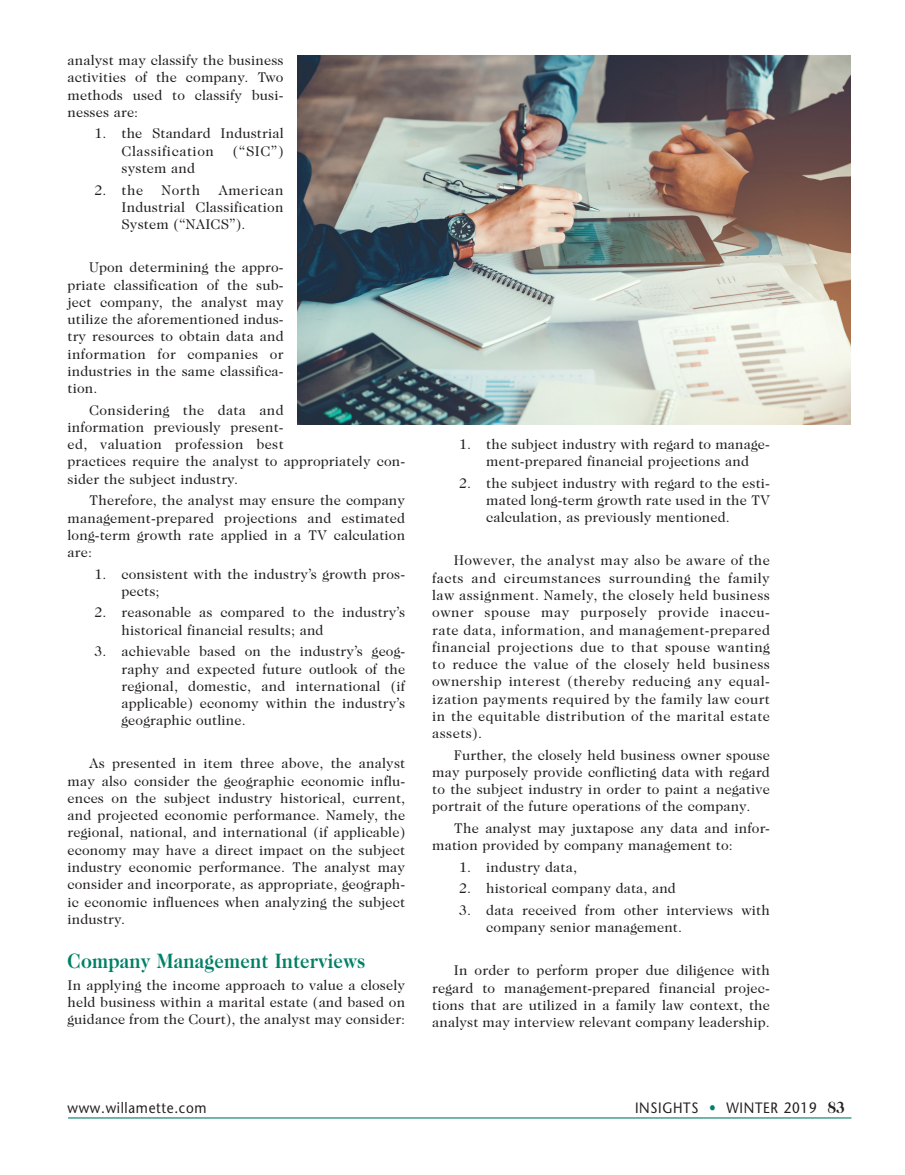
<style>
.page{position:relative;width:905px;height:1175px;background:#fff}
.page>*{position:absolute;margin:0;border:0;box-sizing:border-box;transform-origin:0 0}
.Sub_Heads_Caslon{font:700 21px "Caslon Two Twenty Four";letter-spacing:.01em;color:#008066;scale:.9 1}
.t1{font:15px "Stone Sans";letter-spacing:.05em;color:#231f20;scale:.9 1}
.body{font:14.25px/17.2px "Caslon Two Twenty Four";letter-spacing:.01em;color:#231f20;text-align:justify}
.body_w_bullets{font:14.25px/17.2px "Caslon Two Twenty Four";letter-spacing:.01em;color:#231f20}
.body__Intro_Paragr{font:14.25px/17.2px "Caslon Two Twenty Four";letter-spacing:.01em;color:#231f20;text-align:justify}
.s1{color:#008066}
.s2{font-family:"Caslon Two Twenty Four";font-weight:700;font-size:16.5px}
</style>
<div class="page">
<hr style="left:68px;top:1117px;width:783px;height:1px;background:#008066">
<img style="left:297px;top:55px;width:553px;height:369px">
<p class="body" style="left:68px;top:52px;width:218px">analyst may classify the business activities of the company. Two methods used to classify busi&shy;nesses are:</p>
<p class="body_w_bullets" style="left:122px;top:125px;width:164px;text-indent:-27px">1. the Standard Industrial<br>Classification</p>
<p class="body_w_bullets" style="left:233px;top:142px;width:52px">(“SIC”)</p>
<p class="body_w_bullets" style="left:122px;top:159px;width:75px">system and</p>
<p class="body_w_bullets" style="left:94px;top:181px;width:50px">2. the</p>
<p class="body_w_bullets" style="left:161px;top:181px;width:40px">North</p>
<p class="body_w_bullets" style="left:122px;top:181px;width:164px;text-align:justify;text-indent:97px">American Industrial Classification System (“NAICS”).</p>
<p class="body" style="left:68px;top:259px;width:218px;text-indent:22px">Upon determining the appro&shy;priate classification of the sub&shy;ject company, the analyst may utilize the aforementioned indus&shy;try resources to obtain data and information for companies or industries in the same classifica&shy;tion.</p>
<p class="body" style="left:68px;top:401px;width:339px;text-align:left;text-indent:22px">Considering the data and<br>information previously present-<br>ed, valuation profession best<br>practices require the analyst to appropriately con&shy;sider the subject industry.</p>
<p class="body" style="left:68px;top:491px;width:339px;text-indent:22px">Therefore, the analyst may ensure the company management-prepared projections and estimated long-term growth rate applied in a TV calculation are:</p>
<p class="body_w_bullets" style="left:122px;top:565px;width:285px;text-indent:-27px">1. consistent with the industry’s growth pros&shy;pects;</p>
<p class="body_w_bullets" style="left:122px;top:604px;width:285px;text-indent:-27px">2. reasonable as compared to the industry’s historical financial results; and</p>
<p class="body_w_bullets" style="left:122px;top:642px;width:285px;text-align:justify;text-indent:-27px">3. achievable based on the industry’s geog&shy;raphy and expected future outlook of the regional, domestic, and international (if applicable) economy within the industry’s geographic outline.</p>
<p class="body" style="left:68px;top:755px;width:339px;text-indent:22px">As presented in item three above, the analyst may also consider the geographic economic influ&shy;ences on the subject industry historical, current, and projected economic performance. Namely, the regional, national, and international (if applicable) economy may have a direct impact on the subject industry economic performance. The analyst may consider and incorporate, as appropriate, geograph&shy;ic economic influences when analyzing the subject industry.</p>
<p class="Sub_Heads_Caslon" style="left:68px;top:948px;width:332px">Company Management Interviews</p>
<p class="body__Intro_Paragr" style="left:68px;top:976px;width:339px">In applying the income approach to value a closely held business within a marital estate (and based on guidance from the Court), the analyst may consider:</p>
<p class="body_w_bullets" style="left:459px;top:435px;width:312px;text-align:center">1. the subject industry with regard to manage&shy;ment-prepared financial projections and</p>
<p class="body_w_bullets" style="left:486px;top:474px;width:285px;text-align:justify;text-indent:-27px">2. the subject industry with regard to the esti&shy;mated long-term growth rate used in the TV calculation, as previously mentioned.</p>
<p class="body" style="left:432px;top:552px;width:339px;text-indent:22px">However, the analyst may also be aware of the facts and circumstances surrounding the family law assignment. Namely, the closely held business owner spouse may purposely provide inaccu&shy;rate data, information, and management-prepared financial projections due to that spouse wanting to reduce the value of the closely held business ownership interest (thereby reducing any equal&shy;ization payments required by the family law court in the equitable distribution of the marital estate assets).</p>
<p class="body" style="left:432px;top:746px;width:339px;text-indent:22px">Further, the closely held business owner spouse may purposely provide conflicting data with regard to the subject industry in order to paint a negative portrait of the future operations of the company.</p>
<p class="body" style="left:432px;top:819px;width:339px;text-indent:22px">The analyst may juxtapose any data and infor&shy;mation provided by company management to:</p>
<p class="body_w_bullets" style="left:459px;top:858px;width:119px">1. industry data,</p>
<p class="body_w_bullets" style="left:459px;top:879px;width:218px">2. historical company data, and</p>
<p class="body_w_bullets" style="left:486px;top:901px;width:285px;text-indent:-27px">3. data received from other interviews with company senior management.</p>
<p class="body" style="left:432px;top:961px;width:339px;text-indent:22px">In order to perform proper due diligence with regard to management-prepared financial projec&shy;tions that are utilized in a family law context, the analyst may interview relevant company leadership.</p>
<p class="t1" style="left:68px;top:1098px;width:156px">www.willamette. com</p>
<p class="t1" style="left:635px;top:1098px;width:235px">INSIGHTS <span class="s1">•</span> WINTER 2019 <span class="s2">83</span></p>
</div>
